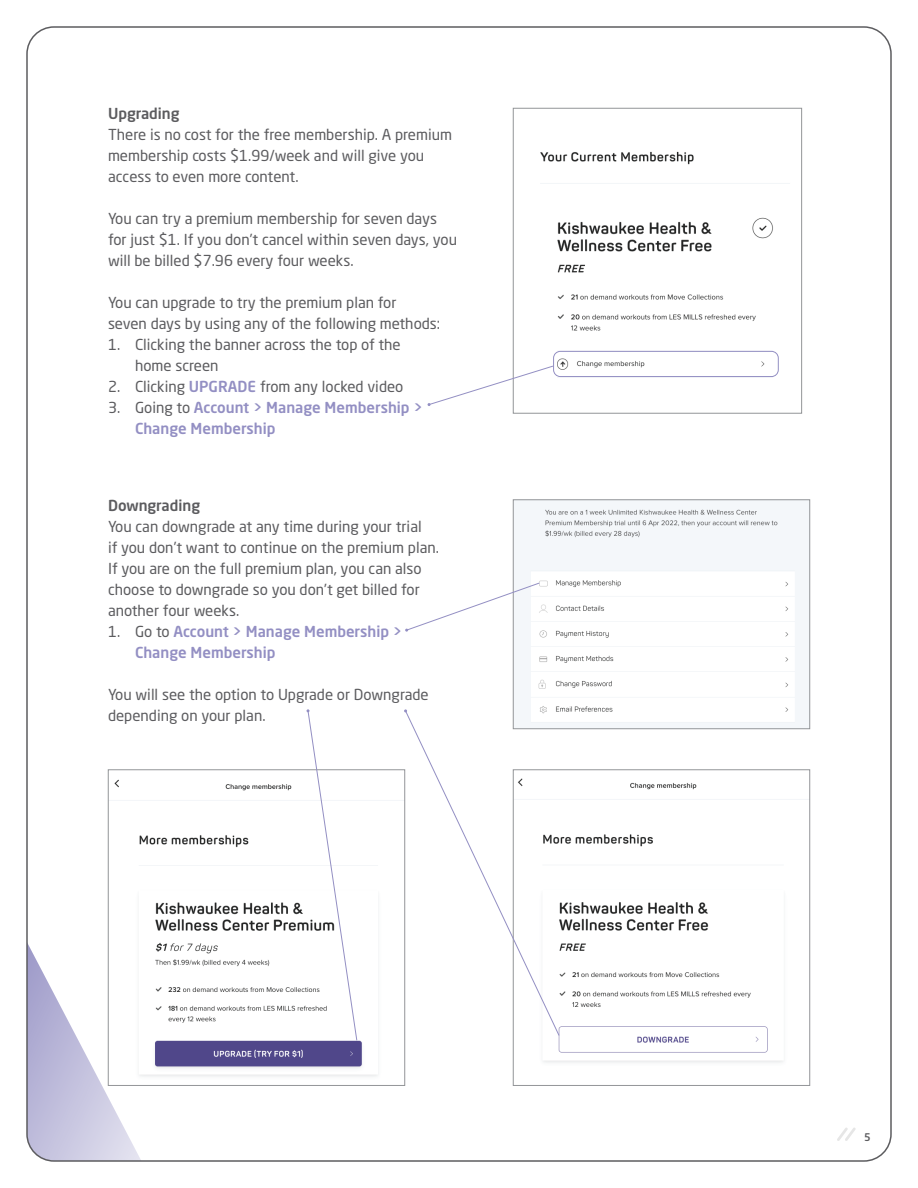
<style>
.page{position:relative;width:918px;height:1188px;background:#fff}
.page>*{position:absolute;margin:0;border:0;box-sizing:border-box;transform-origin:0 0}
.t1{font:15px/21px "Neo Sans Pro";color:#5c5c5f}
.t2{font:500 15px/21px "Neo Sans Pro";color:#938fc3}
.t3{font:500 15px "Neo Sans Pro";color:#5c5c5f}
.t4{font:500 10.5px "Neo Sans Pro";color:#5c5c5f}
.s1{font-weight:500;color:#938fc3}
.s2{font-weight:400;color:#5c5c5f}
</style>
<div class="page">
<svg style="left:29px;top:769px;width:111px;height:390px"></svg>
<svg style="left:837px;top:1128px;width:19px;height:13px"></svg>
<img style="left:543px;top:782px;width:265px;height:281px">
<img style="left:110px;top:771px;width:293px;height:313px">
<div style="left:108px;top:769px;width:297px;height:317px;border:1px solid #939598"></div>
<img style="left:515px;top:501px;width:293px;height:226px">
<div style="left:513px;top:499px;width:297px;height:230px;border:1px solid #939598"></div>
<img style="left:540px;top:151px;width:250px;height:227px">
<div style="left:513px;top:108px;width:289px;height:305px;border:1px solid #939598"></div>
<div style="left:553px;top:351px;width:226px;height:26px;border:1px solid #938fc3;border-radius:7px"></div>
<svg style="left:428px;top:365px;width:126px;height:41px"></svg>
<svg style="left:405px;top:582px;width:135px;height:50px"></svg>
<svg style="left:307px;top:709px;width:51px;height:332px"></svg>
<svg style="left:405px;top:710px;width:155px;height:326px"></svg>
<p class="t3" style="left:108px;top:104px;width:73px">Upgrading</p>
<p class="t1" style="left:108px;top:124px;width:346px">There is no cost for the free membership. A premium membership costs $1.99/week and will give you access to even more content.</p>
<p class="t1" style="left:108px;top:208px;width:351px">You can try a premium membership for seven days for just $1. If you don’t cancel within seven days, you will be billed $7.96 every four weeks.</p>
<p class="t1" style="left:108px;top:292px;width:334px">You can upgrade to try the premium plan for<br>seven days by using any of the following methods:</p>
<p class="t1" style="left:135px;top:334px;width:267px;text-indent:-27px">1. Clicking the banner across the top of the home screen</p>
<p class="t1" style="left:108px;top:376px;width:297px">2. Clicking <span class="s1">UPGRADE</span> from any locked video</p>
<p class="t2" style="left:135px;top:397px;width:289px;text-indent:-27px"><span class="s2">3. Going to</span> Account &gt; Manage Membership &gt;<br>Change Membership</p>
<p class="t3" style="left:108px;top:496px;width:94px">Downgrading</p>
<p class="t1" style="left:108px;top:516px;width:333px">You can downgrade at any time during your trial<br>if you don’t want to continue on the premium plan.<br>If you are on the full premium plan, you can also choose to downgrade so you don’t get billed for another four weeks.</p>
<p class="t2" style="left:135px;top:621px;width:269px;text-indent:-27px"><span class="s2">1. Go to</span> Account &gt; Manage Membership &gt;<br>Change Membership</p>
<p class="t1" style="left:108px;top:684px;width:322px">You will see the option to Upgrade or Downgrade depending on your plan.</p>
<p class="t4" style="left:864px;top:1130px;width:8px">5</p>
</div>
